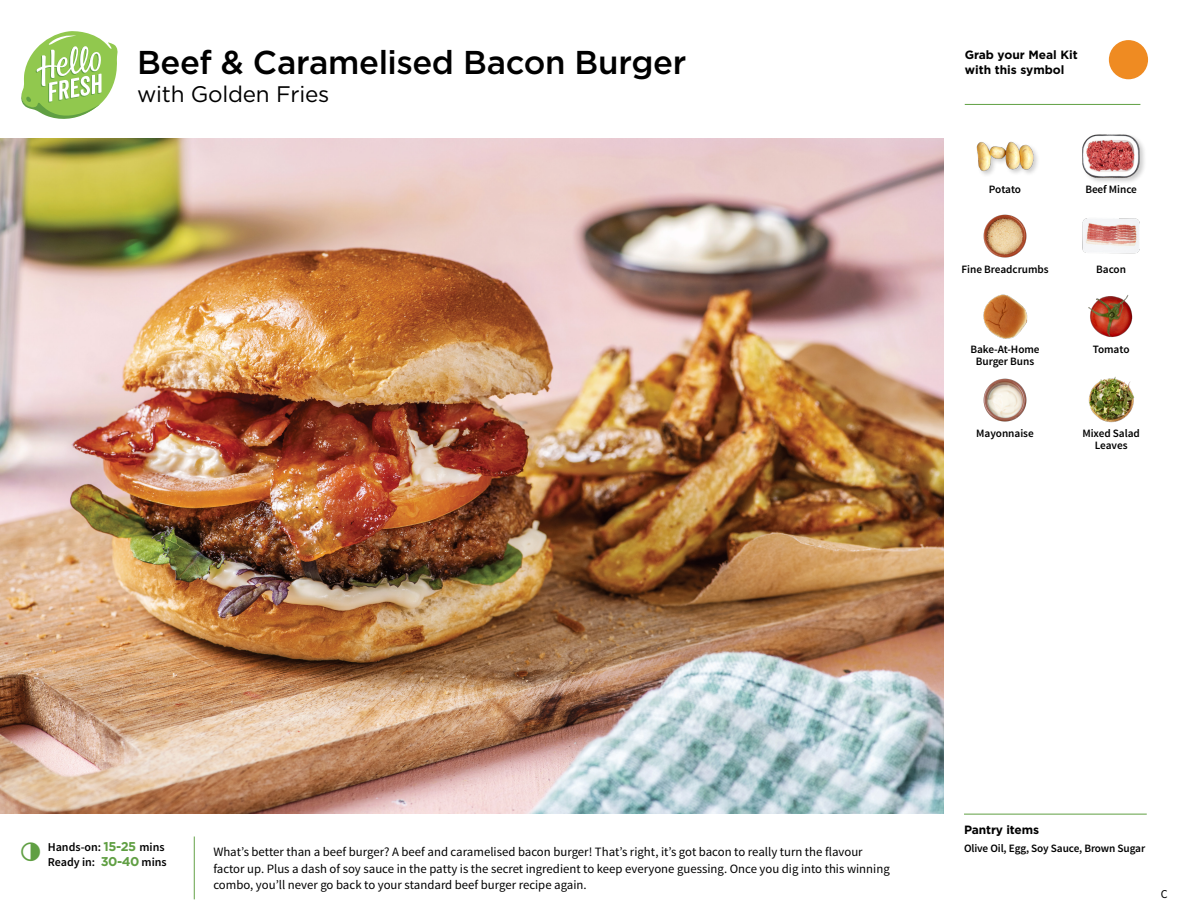
<style>
.page{position:relative;width:1188px;height:918px;background:#fff}
.page>*{position:absolute;margin:0;border:0;box-sizing:border-box;transform-origin:0 0}
.t1{font:500 33px "Gotham";letter-spacing:-.01em;color:#000}
.t2{font:22.5px "Gotham";letter-spacing:-.01em;color:#000}
.t3{font:12.75px/16.5px "Source Sans Pro";color:#000}
.t4{font:700 12px/15px "Gotham";color:#000}
.t5{font:600 12px/15px "Source Sans Pro";color:#000}
.t6{font:12px "Source Sans Pro";color:#000}
.t7{font:600 11.25px/12px "Source Sans Pro";letter-spacing:-.005em;color:#000;text-align:center}
.s1{font-family:"Gotham";font-weight:700;font-size:12.75px;color:#609f43}
</style>
<div class="page">
<img style="left:0;top:139px;width:944px;height:675px">
<img style="left:1088px;top:295px;width:45px;height:43px">
<img style="left:1088px;top:376px;width:47px;height:47px">
<img style="left:983px;top:378px;width:44px;height:44px">
<img style="left:983px;top:294px;width:45px;height:45px">
<img style="left:983px;top:214px;width:44px;height:44px">
<img style="left:1082px;top:218px;width:58px;height:36px">
<div style="left:976px;top:141px;width:65px;height:37px;background:#000;opacity:.2"></div>
<img style="left:976px;top:141px;width:58px;height:37px">
<div style="left:1082px;top:133px;width:65px;height:52px;background:#000;opacity:.2"></div>
<img style="left:1082px;top:133px;width:58px;height:52px">
<hr style="left:964px;top:814px;width:183px;height:1px;background:#609f43">
<svg style="left:21px;top:31px;width:97px;height:88px"></svg>
<hr style="left:965px;top:104px;width:175px;height:1px;background:#609f43">
<svg style="left:1108px;top:40px;width:41px;height:40px"></svg>
<h1 class="t1" style="left:137px;top:41px;width:551px">Beef &amp; Caramelised Bacon Burger</h1>
<h2 class="t2" style="left:137px;top:80px;width:194px">with Golden Fries</h2>
<p class="t4" style="left:965px;top:47px;width:115px">Grab your Meal Kit with this symbol</p>
<p class="t7" style="left:989px;top:184px;width:34px">Potato</p>
<p class="t7" style="left:1085px;top:184px;width:53px">Beef Mince</p>
<p class="t7" style="left:962px;top:264px;width:88px">Fine Breadcrumbs</p>
<p class="t7" style="left:1096px;top:264px;width:31px">Bacon</p>
<p class="t7" style="left:970px;top:344px;width:71px">Bake-At-Home</p>
<p class="t7" style="left:1093px;top:344px;width:38px">Tomato</p>
<p class="t7" style="left:976px;top:356px;width:60px">Burger Buns</p>
<p class="t7" style="left:976px;top:428px;width:59px">Mayonnaise</p>
<p class="t7" style="left:1082px;top:428px;width:59px">Mixed Salad<br>Leaves</p>
<p class="t5" style="left:48px;top:840px;width:120px">Hands-on: <span class="s1">15-25</span> mins<br>Ready in: <span class="s1">30-40</span> mins</p>
<p class="t3" style="left:213px;top:844px;width:678px">What’s better than a beef burger? A beef and caramelised bacon burger! That’s right, it’s got bacon to really turn the flavour factor up. Plus a dash of soy sauce in the patty is the secret ingredient to keep everyone guessing. Once you dig into this winning combo, you’ll never go back to your standard beef burger recipe again.</p>
<p class="t4" style="left:964px;top:822px;width:77px">Pantry items</p>
<p class="t7" style="left:964px;top:842px;width:183px">Olive Oil, Egg, Soy Sauce, Brown Sugar</p>
<p class="t6" style="left:1161px;top:886px;width:8px">C</p>
</div>
